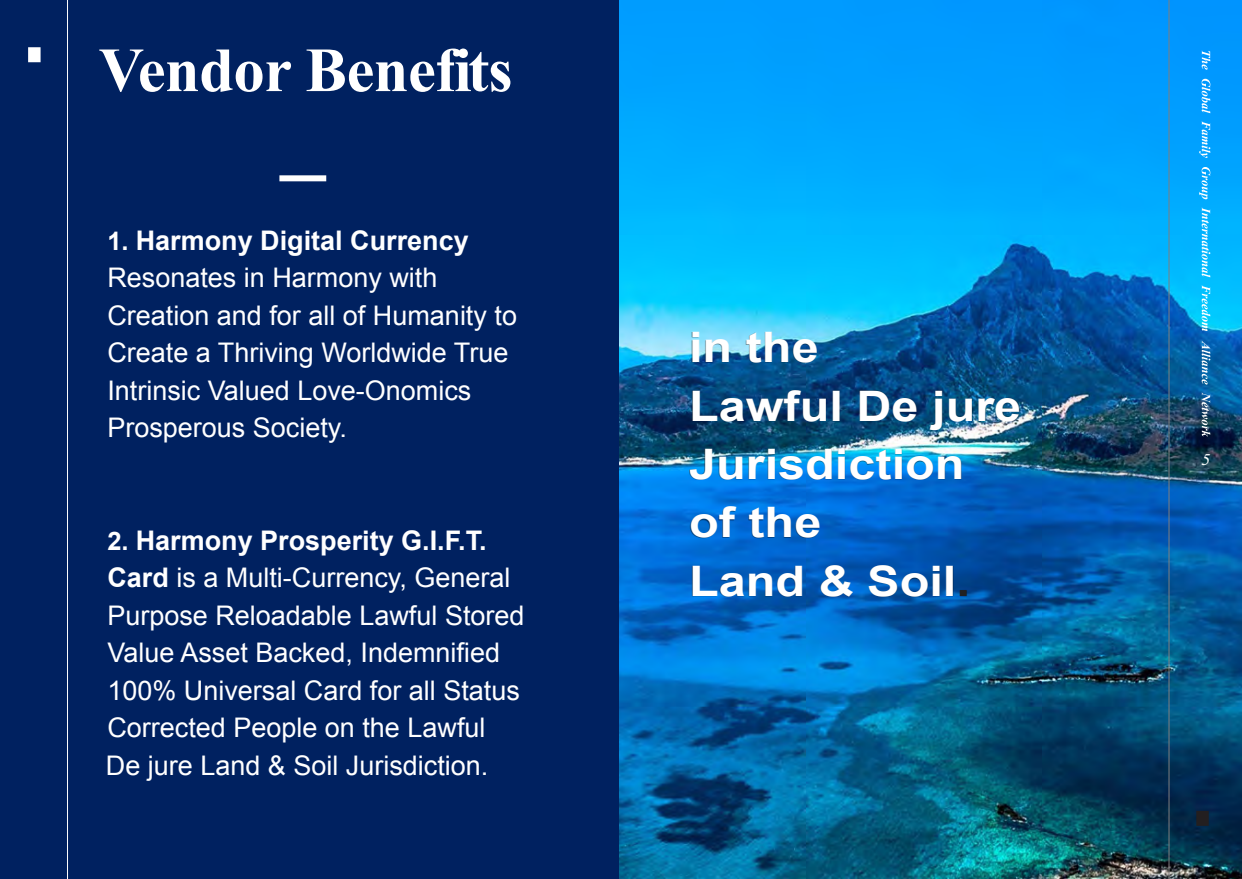
<style>
.page{position:relative;width:1242px;height:879px;background:#fff}
.page>*{position:absolute;margin:0;border:0;box-sizing:border-box;transform-origin:0 0}
.t1{font:700 42px/58.3px "Arial";color:#fff;scale:1.16 1}
.t2{font:27px/37.5px "Arial";color:#fff}
.t3{font:italic 16.2px "Times New Roman";color:#fff;scale:1.16 1}
.s1{font-weight:700;font-size:25.5px}
.s2{font-weight:700}
.s3{color:#212121}
</style>
<div class="page">
<img style="left:618px;top:0;width:624px;height:878px">
<div style="left:0;top:0;width:618px;height:878px;background:#002160"></div>
<svg style="left:1202px;top:50px;width:8px;height:20px"></svg>
<svg style="left:1202px;top:79px;width:8px;height:34px"></svg>
<svg style="left:1199px;top:121px;width:11px;height:37px"></svg>
<svg style="left:1199px;top:167px;width:11px;height:32px"></svg>
<svg style="left:1202px;top:207px;width:8px;height:70px"></svg>
<svg style="left:1202px;top:285px;width:8px;height:46px"></svg>
<svg style="left:1202px;top:340px;width:8px;height:44px"></svg>
<svg style="left:1202px;top:392px;width:8px;height:45px"></svg>
<svg style="left:99px;top:49px;width:192px;height:43px"></svg>
<svg style="left:307px;top:48px;width:203px;height:44px"></svg>
<hr style="left:1169px;top:0;width:1px;height:878px;background:#807e7f">
<div style="left:1196px;top:810px;width:13px;height:15px;background:#231f20"></div>
<hr style="left:67px;top:0;width:1px;height:878px;background:#fff">
<div style="left:28px;top:47px;width:13px;height:15px;background:#fff"></div>
<img style="left:690px;top:332px;width:330px;height:264px">
<div style="left:279px;top:175px;width:47px;height:6px;background:#fff"></div>
<p class="t2" style="left:107px;top:224px;width:411px"><span class="s1">1.</span> <span class="s2">Harmony Digital Currency<br></span>Resonates in Harmony with<br>Creation and for all of Humanity to<br>Create a Thriving Worldwide True<br>Intrinsic Valued Love-Onomics<br>Prosperous Society.</p>
<p class="t2" style="left:106px;top:524px;width:420px"><span class="s1">2.</span> <span class="s2">Harmony Prosperity G.I.F.T.<br>Card</span> is a Multi-Currency, General Purpose Reloadable Lawful Stored Value Asset Backed, Indemnified 100% Universal Card for all Status Corrected People on the Lawful De jure Land &amp; Soil Jurisdiction.</p>
<h1 class="t1" style="left:689px;top:322px;width:288px">in the<br>Lawful De jure<br>Jurisdiction<br>of the<br>Land &amp; Soil<span class="s3">.</span></h1>
<p class="t3" style="left:1201px;top:453px;width:10px">5</p>
</div>
